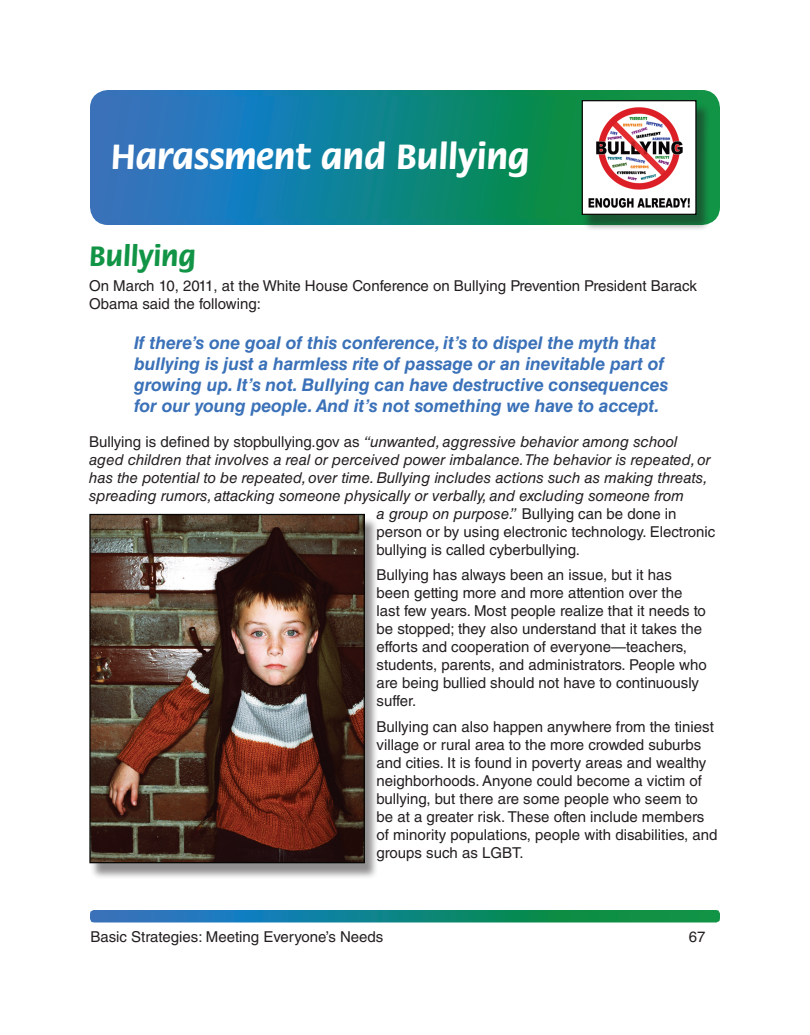
<style>
.page{position:relative;width:810px;height:1035px;background:#fff}
.page>*{position:absolute;margin:0;border:0;box-sizing:border-box;transform-origin:0 0}
.t1{font:700 37.5px "Flora Std";color:#fff}
.t2{font:700 30px "Flora Std";color:#129446}
.t3{font:italic 700 17.5px/21px "Helvetica LT Std";color:#3a71b8}
.t4{font:15px/18px "Helvetica LT Std";color:#231f20}
.t5{font:italic 15px "Helvetica LT Std";color:#231f20}
.s1{font-style:normal}
.s2{font-style:italic}
</style>
<div class="page">
<svg style="left:93px;top:93px;width:624px;height:129px;background:#158190"></svg>
<div style="left:90px;top:90px;width:630px;height:135px;border:6px solid #fff;border-radius:15px"></div>
<div style="left:90px;top:910px;width:630px;height:12px;border:6px solid #fff"></div>
<div style="left:582px;top:103px;width:129px;height:129px;background:#231f20;opacity:.5"></div>
<img style="left:584px;top:102px;width:111px;height:111px">
<div style="left:582px;top:100px;width:115px;height:115px;border:1px solid #040503"></div>
<div style="left:90px;top:517px;width:289px;height:363px;background:#231f20;opacity:.5"></div>
<img style="left:91px;top:516px;width:272px;height:345px">
<div style="left:89px;top:514px;width:276px;height:349px;border:1px solid #040503"></div>
<h1 class="t1" style="left:111px;top:136px;width:420px">Harassment and Bullying</h1>
<h2 class="t2" style="left:89px;top:240px;width:108px">Bullying</h2>
<p class="t4" style="left:89px;top:277px;width:609px">On March 10, 2011, at the White House Conference on Bullying Prevention President Barack<br>Obama said the following:</p>
<p class="t3" style="left:134px;top:332px;width:536px">If there’s one goal of this conference, it’s to dispel the myth that bullying is just a harmless rite of passage or an inevitable part of growing up. It’s not. Bullying can have destructive consequences for our young people. And it’s not something we have to accept.</p>
<p class="t5" style="left:89px;top:433px;width:590px"><span class="s1">Bullying is defined by stopbullying.gov as</span> “unwanted, aggressive behavior among school</p>
<p class="t5" style="left:89px;top:451px;width:623px">aged children that involves a real or perceived power imbalance.The behavior is repeated, or</p>
<p class="t5" style="left:89px;top:469px;width:620px">has the potential to be repeated, over time. Bullying includes actions such as making threats,</p>
<p class="t5" style="left:89px;top:487px;width:596px">spreading rumors, attacking someone physically or verbally, and excluding someone from</p>
<p class="t4" style="left:377px;top:504px;width:302px"><span class="s2">a group on purpose.”</span> Bullying can be done in</p>
<p class="t4" style="left:377px;top:522px;width:340px">person or by using electronic technology. Electronic</p>
<p class="t4" style="left:377px;top:540px;width:205px">bullying is called cyberbullying.</p>
<p class="t4" style="left:377px;top:566px;width:332px">Bullying has always been an issue, but it has been getting more and more attention over the last few years. Most people realize that it needs to be stopped; they also understand that it takes the efforts and cooperation of everyone—teachers, students, parents, and administrators. People who are being bullied should not have to continuously suffer.</p>
<p class="t4" style="left:377px;top:717px;width:343px">Bullying can also happen anywhere from the tiniest village or rural area to the more crowded suburbs and cities. It is found in poverty areas and wealthy neighborhoods. Anyone could become a victim of bullying, but there are some people who seem to be at a greater risk. These often include members of minority populations, people with disabilities, and groups such as LGBT.</p>
<p class="t4" style="left:90px;top:927px;width:295px">Basic Strategies: Meeting Everyone’s Needs</p>
<p class="t4" style="left:689px;top:927px;width:18px">67</p>
</div>
